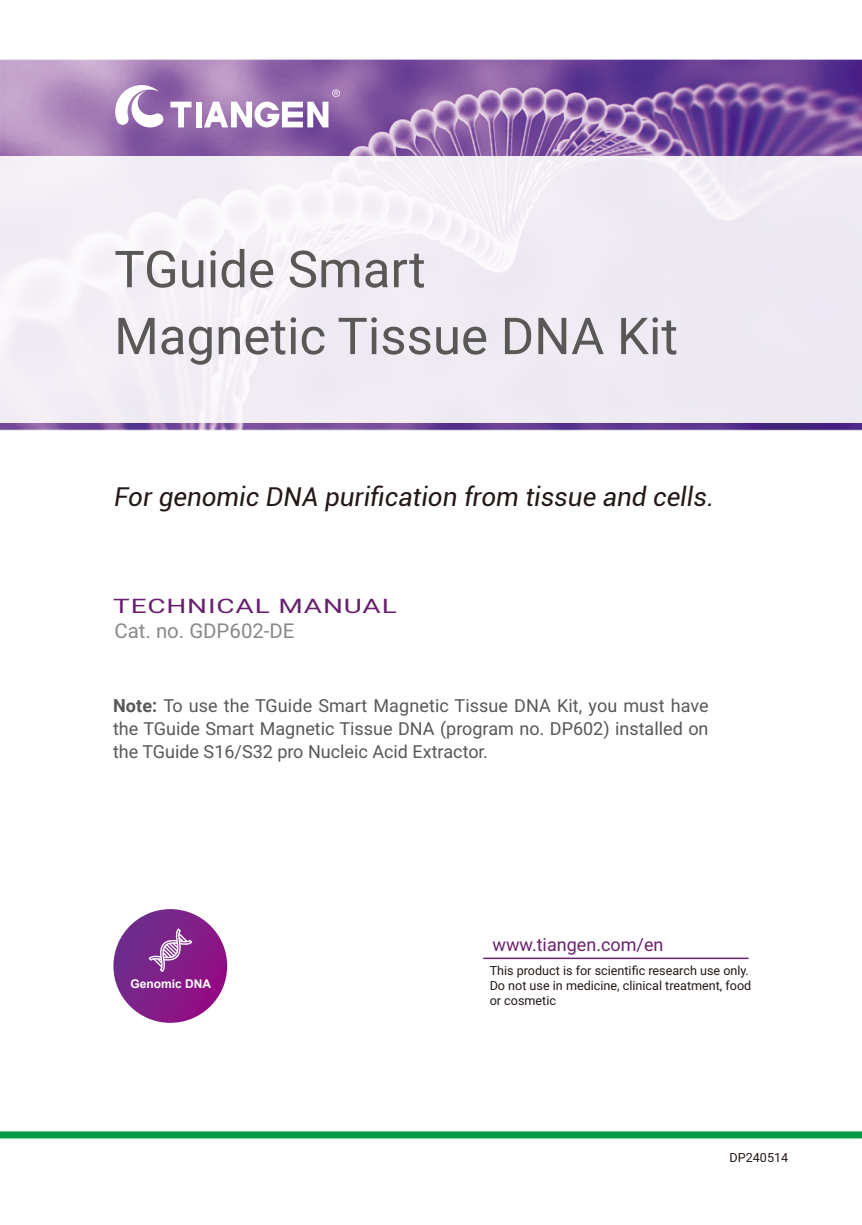
<style>
.page{position:relative;width:862px;height:1225px;background:#fff}
.page>*{position:absolute;margin:0;border:0;box-sizing:border-box;transform-origin:0 0}
.t1{font:51px "Roboto";color:#595857}
.t2{font:italic 26px "Roboto";color:#231916}
.t3{font:20.4px "Roboto";color:#898989}
.t4{font:20px "Roboto";letter-spacing:.03em;color:#6b2171;scale:1.4 1}
.t5{font:18px/23px "Roboto";color:#595857;text-align:justify}
.t6{font:18px "Roboto";color:#6b2171}
.t7{font:12.6px/15.2px "Roboto";color:#231916}
.小标题{font:700 12px "Arial";color:#fff}
.s1{font-weight:700}
</style>
<div class="page">
<img style="left:0;top:59px;width:862px;height:372px">
<div style="left:0;top:156px;width:861px;height:266px;background:#f0ecf4"></div>
<hr style="left:483px;top:957px;width:265px;height:2px;background:#6b2171">
<div style="left:0;top:1131px;width:862px;height:7px;background:#094"></div>
<svg style="left:115px;top:85px;width:48px;height:42px"></svg>
<div style="left:196px;top:102px;width:5px;height:25px;background:#fff"></div>
<svg style="left:170px;top:102px;width:21px;height:25px"></svg>
<svg style="left:204px;top:89px;width:136px;height:38px"></svg>
<div style="left:113px;top:909px;width:114px;height:113px;background:linear-gradient(to right,#71318e,#920d83);border-radius:57px"></div>
<svg style="left:149px;top:928px;width:43px;height:44px"></svg>
<p class="t1" style="left:114px;top:233px;width:313px">TGuide Smart</p>
<p class="t1" style="left:114px;top:300px;width:565px">Magnetic Tissue DNA Kit</p>
<p class="t2" style="left:114px;top:478px;width:601px">For genomic DNA purification from tissue and cells.</p>
<p class="t4" style="left:113px;top:592px;width:204px">TECHNICAL MANUAL</p>
<p class="t3" style="left:114px;top:616px;width:181px">Cat. no. GDP602-DE</p>
<p class="t5" style="left:113px;top:693px;width:597px"><span class="s1">Note:</span> To use the TGuide Smart Magnetic Tissue DNA Kit, you must have the TGuide Smart Magnetic Tissue DNA (program no. DP602) installed on the TGuide S16/S32 pro Nucleic Acid Extractor.</p>
<p class="小标题" style="left:130px;top:975px;width:82px">Genomic DNA</p>
<p class="t6" style="left:492px;top:932px;width:172px">www.tiangen.com/en</p>
<p class="t7" style="left:490px;top:962px;width:261px">This product is for scientific research use only.</p>
<p class="t7" style="left:490px;top:977px;width:263px">Do not use in medicine, clinical treatment, food or cosmetic</p>
<p class="t7" style="left:729px;top:1149px;width:60px">DP240514</p>
</div>
